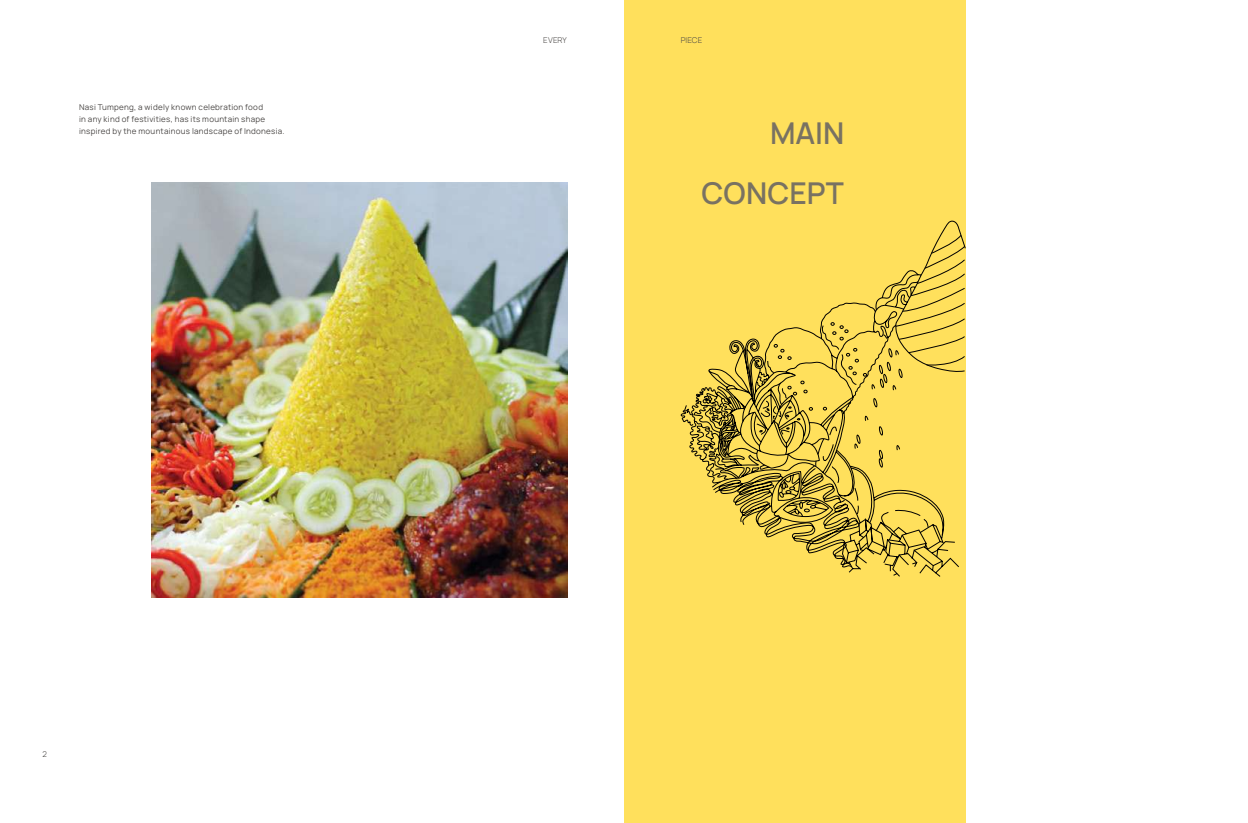
<style>
.page{position:relative;width:1248px;height:823px;background:#fff}
.page>*{position:absolute;margin:0;border:0;box-sizing:border-box;transform-origin:0 0}
.t1{font:600 30px/59.3px "Manrope";color:#797262;text-align:right}
.t2{font:8px/12px "Manrope";letter-spacing:.035em;color:#4b4846}
.t3{font:300 8px "Manrope";letter-spacing:.015em;color:#4b4846}
</style>
<div class="page">
<img style="left:152px;top:182px;width:415px;height:415px">
<div style="left:624px;top:0;width:341px;height:822px;background:#ffe05c"></div>
<svg style="left:680px;top:219px;width:286px;height:358px"></svg>
<svg style="left:683px;top:234px;width:282px;height:343px"></svg>
<p class="t2" style="left:79px;top:101px;width:207px">Nasi Tumpeng, a widely known celebration food<br>in any kind of festivities, has its mountain shape inspired by the mountainous landscape of Indonesia.</p>
<p class="t3" style="left:43px;top:748px;width:6px">2</p>
<p class="t3" style="left:543px;top:34px;width:25px">EVERY</p>
<p class="t3" style="left:680px;top:34px;width:23px">PIECE</p>
<h1 class="t1" style="left:701px;top:104px;width:144px">MAIN<br>CONCEPT</h1>
</div>
